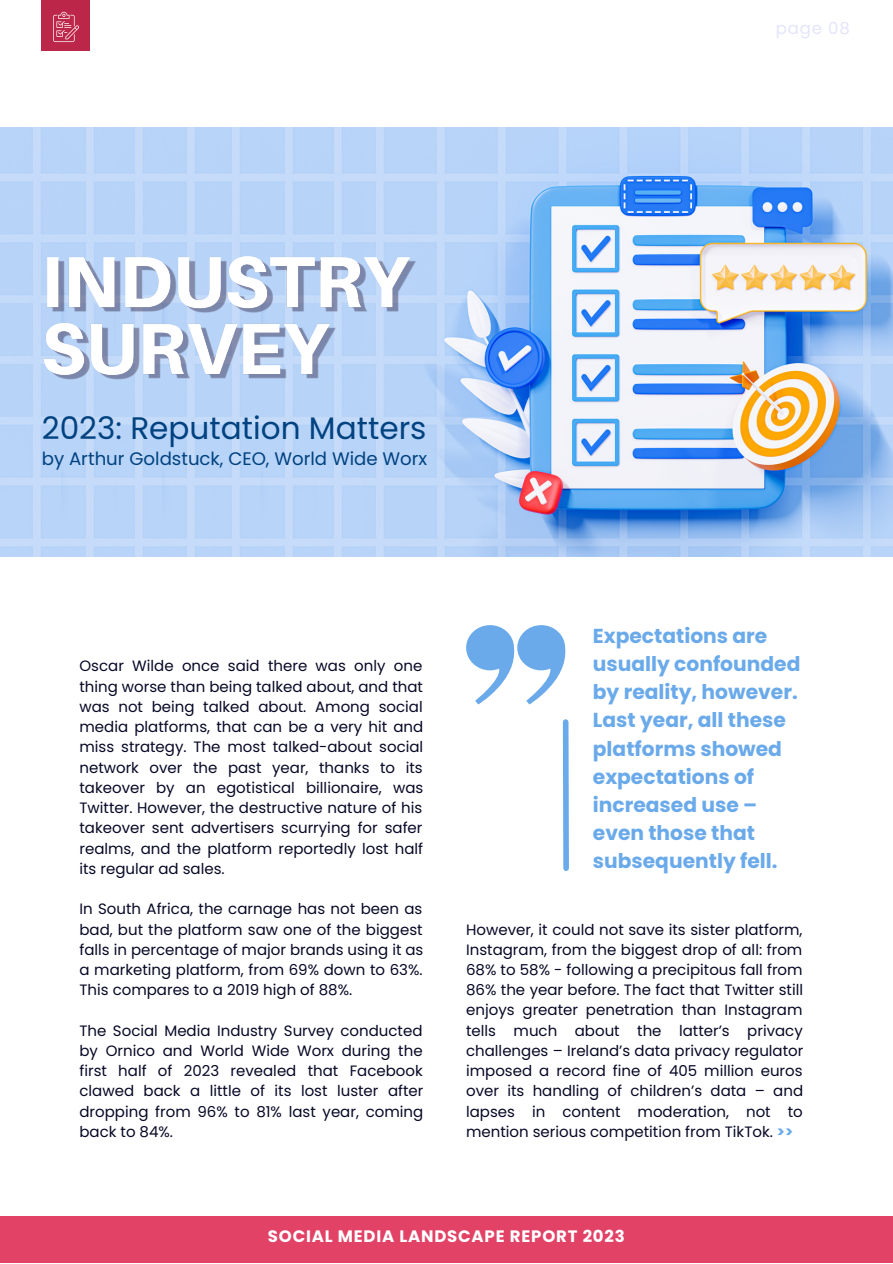
<style>
.page{position:relative;width:893px;height:1264px;background:#fff}
.page>*{position:absolute;margin:0;border:0;box-sizing:border-box;transform-origin:0 0}
.t1{font:31.05px "Poppins";color:#014280}
.t2{font:700 20.25px/28px "Poppins";color:#6aaaea}
.t3{font:18.15px "Poppins";color:#014280}
.t4{font:700 16.5px "Poppins";letter-spacing:.05em;color:#fff}
.t5{font:16.5px "Poppins";letter-spacing:.05em;color:#e4e5fb}
.t6{font:15px/20.2px "Poppins";color:#060825;text-align:justify}
.s1{font-weight:700;color:#6aaaea}
</style>
<div class="page">
<img style="left:313px;top:127px;width:579px;height:429px">
<img style="left:114px;top:127px;width:199px;height:429px">
<img style="left:17px;top:127px;width:97px;height:429px">
<div style="left:42px;top:0;width:48px;height:51px;background:#bc2649"></div>
<svg style="left:53px;top:12px;width:26px;height:30px"></svg>
<div style="left:0;top:1216px;width:892px;height:46px;background:#e24266"></div>
<img style="left:42px;top:238px;width:375px;height:158px">
<div style="left:563px;top:722px;width:6px;height:146px;background:#6aaaea"></div>
<svg style="left:466px;top:625px;width:100px;height:79px"></svg>
<p class="t5" style="left:775px;top:17px;width:75px">page 08</p>
<p class="t1" style="left:42px;top:407px;width:386px">2023: Reputation Matters</p>
<p class="t3" style="left:42px;top:446px;width:387px">by Arthur Goldstuck, CEO, World Wide Worx</p>
<p class="t6" style="left:79px;top:656px;width:345px">Oscar Wilde once said there was only one thing worse than being talked about, and that was not being talked about. Among social media platforms, that can be a very hit and miss strategy. The most talked-about social network over the past year, thanks to its takeover by an egotistical billionaire, was Twitter. However, the destructive nature of his takeover sent advertisers scurrying for safer realms, and the platform reportedly lost half its regular ad sales.</p>
<p class="t6" style="left:79px;top:898px;width:345px">In South Africa, the carnage has not been as bad, but the platform saw one of the biggest falls in percentage of major brands using it as a marketing platform, from 69% down to 63%.<br>This compares to a 2019 high of 88%.</p>
<p class="t6" style="left:79px;top:1020px;width:345px">The Social Media Industry Survey conducted by Ornico and World Wide Worx during the first half of 2023 revealed that Facebook clawed back a little of its lost luster after dropping from 96% to 81% last year, coming back to 84%.</p>
<p class="t2" style="left:593px;top:622px;width:209px">Expectations are usually confounded by reality, however.<br>Last year, all these platforms showed expectations of increased use – even those that subsequently fell.</p>
<p class="t6" style="left:466px;top:919px;width:339px">However, it could not save its sister platform, Instagram, from the biggest drop of all: from 68% to 58% - following a precipitous fall from 86% the year before. The fact that Twitter still enjoys greater penetration than Instagram tells much about the latter’s privacy challenges – Ireland’s data privacy regulator imposed a record fine of 405 million euros over its handling of children’s data – and lapses in content moderation, not to mention serious competition from TikTok. <span class="s1">&gt;&gt;</span></p>
<p class="t4" style="left:268px;top:1224px;width:358px">SOCIAL MEDIA LANDSCAPE REPORT 2023</p>
</div>
